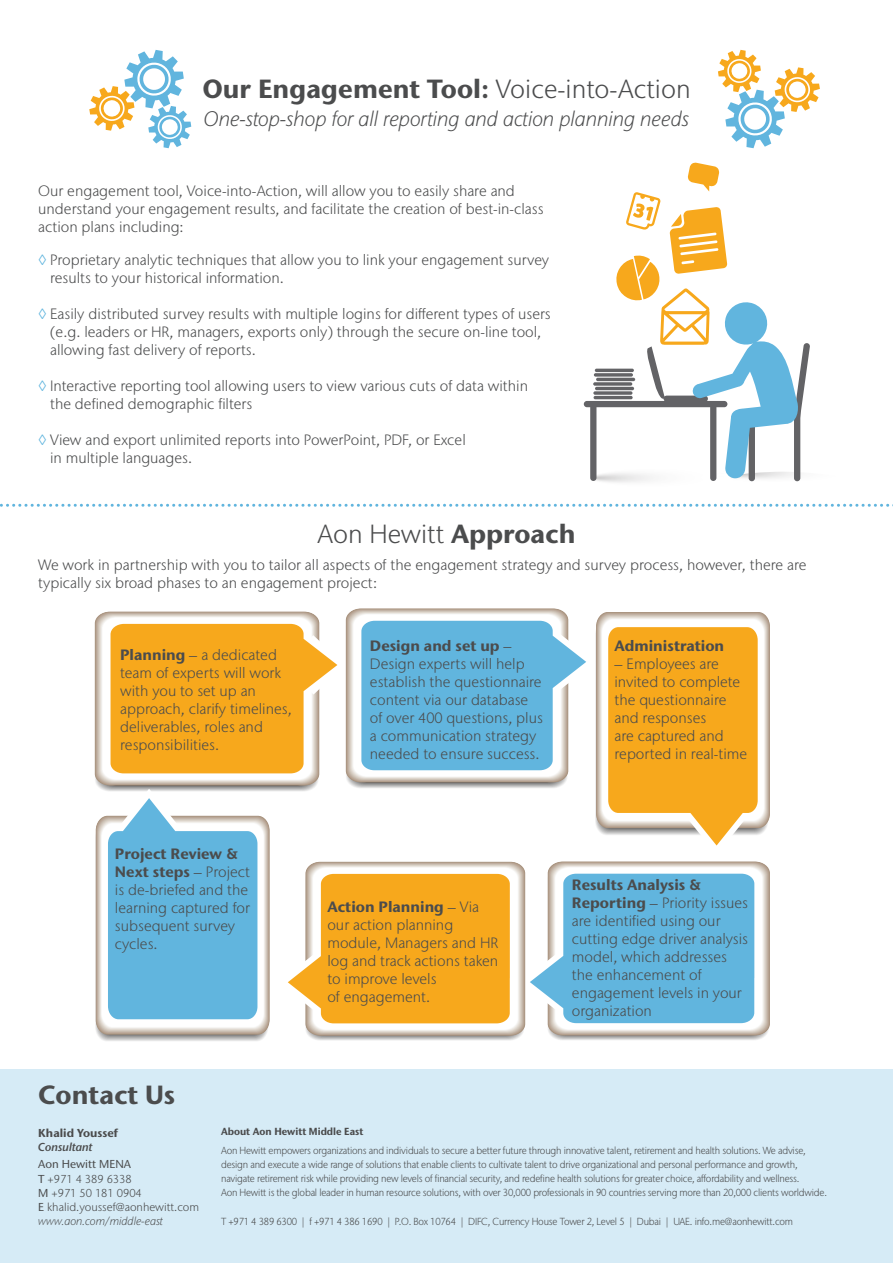
<style>
.page{position:relative;width:893px;height:1263px;background:#fff}
.page>*{position:absolute;margin:0;border:0;box-sizing:border-box;transform-origin:0 0}
.Body{font:700 26.25px "Stone Sans IIITC Pro";color:#4b4c4d}
.Body-2{font:300 26.25px "Stone Sans IIITC Pro";color:#4b4c4d}
.Body-3{font:italic 300 21px "Stone Sans IIITC Pro";color:#4b4c4d}
.Body-4{font:300 15px/18px "Stone Sans IIITC Pro";color:#4b4c4d}
.Body-5{font:700 15px "Stone Sans IIITC Pro";color:#4b4c4d}
.t1{font:300 11.55px "Stone Sans IIITC Pro";color:#4b4c4d}
.t2{font:italic 300 11.55px "Stone Sans IIITC Pro";color:#4b4c4d}
.t3{font:700 11.55px "Stone Sans IIITC Pro";color:#4b4c4d}
.t4{font:500 11.55px "Stone Sans IIITC Pro";color:#4b4c4d}
.t5{font:italic 600 11.55px "Stone Sans IIITC Pro";color:#4b4c4d}
.t6{font:300 10.2px/14.2px "Stone Sans IIITC Pro";letter-spacing:-.02em;color:#4b4c4d;scale:.95 1}
.t7{font:700 10.2px "Stone Sans IIITC Pro";color:#4b4c4d;scale:.95 1}
.s1{font-weight:300}
.s2{color:#61b5de}
.s3{font-weight:700}
.s4{font-weight:500}
</style>
<div class="page">
<div style="left:0;top:1070px;width:893px;height:193px;background:#d6ebf6"></div>
<svg style="left:0;top:504px;width:893px;height:3px"></svg>
<svg style="left:718px;top:50px;width:102px;height:98px"></svg>
<svg style="left:89px;top:50px;width:102px;height:98px"></svg>
<svg style="left:584px;top:162px;width:226px;height:319px"></svg>
<svg style="left:94px;top:608px;width:676px;height:433px"></svg>
<p class="Body" style="left:202px;top:72px;width:490px">Our Engagement Tool: <span class="s1">Voice-into-Action</span></p>
<p class="Body-3" style="left:204px;top:106px;width:487px">One-stop-shop for all reporting and action planning needs</p>
<p class="Body-4" style="left:38px;top:182px;width:507px">Our engagement tool, Voice-into-Action, will allow you to easily share and understand your engagement results, and facilitate the creation of best i n- -class action plans including:</p>
<p class="Body-4" style="left:50px;top:250px;width:501px;text-indent:-12px"><span class="s2">◊</span> Proprietary analytic techniques that allow you to link your engagement survey results to your historical information.</p>
<p class="Body-4" style="left:50px;top:304px;width:502px;text-indent:-12px"><span class="s2">◊</span> Easily distributed survey results with multiple logins for different types of users<br>.g.e( leaders or HR, managers, exports only) through the secure on-line tool, allowing fast delivery of reports.</p>
<p class="Body-4" style="left:50px;top:376px;width:479px;text-indent:-12px"><span class="s2">◊</span> Interactive reporting tool allowing users to view various cuts of data within the defined demographic filters</p>
<p class="Body-4" style="left:50px;top:430px;width:417px;text-indent:-12px"><span class="s2">◊</span> View and export unlimited reports into PowerPoint, PDF, or Excel in multiple languages.</p>
<p class="Body-2" style="left:317px;top:518px;width:259px">Aon Hewitt <span class="s3">Approach</span></p>
<p class="Body-4" style="left:38px;top:556px;width:770px">We work in partnership with you to tailor all aspects of the engagement strategy and survey process, however, there are typically six broad phases to an engagement project:</p>
<p class="Body-4" style="left:120px;top:646px;width:173px"><span class="s3">Planning</span> – a dedicated team of experts will work with you to set up an approach, clarify timelines, deliverables, roles and responsibilities.</p>
<p class="Body-4" style="left:370px;top:637px;width:175px"><span class="s3">Design and set up</span> –<br>Design experts will help establish the questionnaire content via our database of over 400 questions, plus a communication strategy needed to ensure success.</p>
<p class="Body-5" style="left:614px;top:636px;width:111px">Administration</p>
<p class="Body-4" style="left:614px;top:655px;width:134px">– Employees are invited to complete the questionnaire and responses<br>are captured and reported in real-time</p>
<p class="Body-4" style="left:115px;top:845px;width:137px"><span class="s3">Project Review &amp;<br>Next steps</span> – Project is de-briefed and the learning captured for subsequent survey cycles.</p>
<p class="Body" style="left:38px;top:1077px;width:138px">Contact Us</p>
<p class="Body-4" style="left:327px;top:897px;width:172px"><span class="s3">Action Planning</span> – Via our action planning module, Managers and HR log and track actions taken to improve levels<br>of engagement.</p>
<p class="Body-4" style="left:572px;top:875px;width:178px"><span class="s3">Results Analysis &amp;<br>Reporting</span> – Priority issues are identified using our cutting edge driver analysis model, which addresses the enhancement of engagement levels in your organization</p>
<p class="t3" style="left:38px;top:1125px;width:81px">Khalid Youssef</p>
<p class="t5" style="left:38px;top:1139px;width:56px">Consultant</p>
<p class="t4" style="left:38px;top:1157px;width:94px">Aon Hewitt MENA</p>
<p class="t1" style="left:38px;top:1171px;width:95px"><span class="s4">T</span> +971 4 389 6338</p>
<p class="t1" style="left:38px;top:1185px;width:105px"><span class="s4">M</span> +971 50 181 0904</p>
<p class="t1" style="left:38px;top:1199px;width:162px"><span class="s4">E</span> khalid.youssef@aonhewitt.com</p>
<p class="t2" style="left:38px;top:1213px;width:126px">www.aon.com/middle-east</p>
<p class="t7" style="left:221px;top:1125px;width:151px">About Aon Hewitt Middle East</p>
<p class="t6" style="left:221px;top:1143px;width:639px">Aon Hewitt empowers organizations and individuals to secure a better future through innovative talent, retirement and health solutions. We advise, design and execute a wide range of solutions that enable clients to cultivate talent to drive organizational and personal performance and growth, navigate retirement risk while providing new levels of financial security, and redefine health solutions for greater choice, affordability and wellness.<br>Aon Hewitt is the global leader in human resource solutions, with over 30,000 professionals in 90 countries serving more than 20,000 clients worldwide.</p>
<p class="t6" style="left:221px;top:1214px;width:604px">T +971 4 389 6300 | f +971 4 386 1690 | O. P . Box 10764 | DIFC, Currency House Tower 2, Level 5 | Dubai | UAE. info.me@aonhewitt.com</p>
</div>
